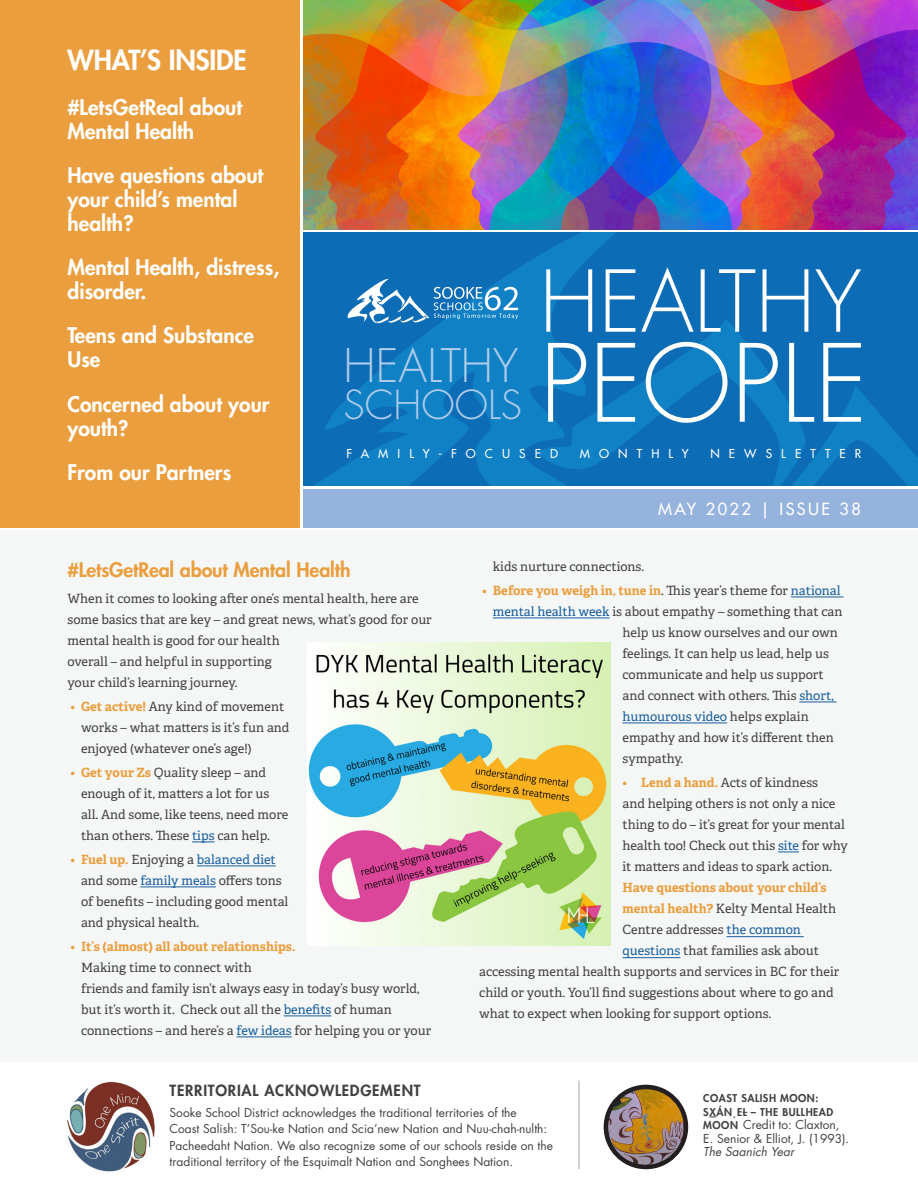
<style>
.page{position:relative;width:918px;height:1188px;background:#fff}
.page>*{position:absolute;margin:0;border:0;box-sizing:border-box;transform-origin:0 0}
.t1{font:300 104.55px "Futura Std";color:#fff}
.t2{font:300 82.8px "Futura Std";color:#fff}
.t3{font:300 45px "Futura Std";color:#afccea}
.t4{font:300 39px "Futura Std";color:#afccea}
.t5{font:800 27px "Futura Std";letter-spacing:-.005em;color:#fff}
.Sidebar_-_Head{font:800 21px/24px "Futura Std";color:#fff}
.Headings{font:800 19.5px "Futura Std";letter-spacing:-.005em;color:#ea9e3d}
.t6{font:500 16.35px "Futura Std";letter-spacing:.15em;color:#fff}
.t7{font:800 15px "Futura Std";letter-spacing:.05em;color:#414141}
.Body{font:12.75px/21px "Adelle";color:#414141}
.Body-2{font:700 12.75px "Adelle";color:#ea9e3d}
.t8{font:12.75px "Adelle";color:#175d9e}
.t9{font:12px/16.5px "Futura Std";color:#414141}
.t10{font:500 12px "Futura Std";letter-spacing:.76em;color:#fff}
.t11{font:italic 12px "Futura Std";color:#414141}
.t12{font:800 10.5px/13.5px "Futura Std";letter-spacing:.05em;color:#414141}
.s1{color:#ea9e3d}
.s2{font-weight:700;color:#ea9e3d}
.s3{color:#175d9e}
.s4{font-weight:400}
.s5{font-weight:400;color:#414141}
.s6{font-weight:400;color:#175d9e}
.s7{color:#414141}
.s8{font-weight:800;font-size:10.5px}
</style>
<div class="page">
<div style="left:303px;top:232px;width:615px;height:254px;background:#0d6cb6"></div>
<svg style="left:314px;top:232px;width:302px;height:254px"></svg>
<svg style="left:535px;top:311px;width:242px;height:175px"></svg>
<svg style="left:725px;top:385px;width:193px;height:101px"></svg>
<img style="left:67px;top:1081px;width:88px;height:91px">
<hr style="left:579px;top:1081px;width:1px;height:88px;background:#a6a6a6">
<div style="left:0;top:0;width:300px;height:528px;background:#ea9e3d"></div>
<svg style="left:348px;top:279px;width:170px;height:45px"></svg>
<div style="left:0;top:531px;width:918px;height:531px;background:#f5f7f7"></div>
<svg style="left:192px;top:841px;width:23px;height:1px"></svg>
<hr style="left:197px;top:865px;width:79px;height:1px;background:#175d9e">
<hr style="left:140px;top:886px;width:76px;height:1px;background:#175d9e">
<hr style="left:284px;top:1015px;width:47px;height:1px;background:#175d9e">
<hr style="left:237px;top:1036px;width:55px;height:1px;background:#175d9e">
<hr style="left:791px;top:597px;width:52px;height:1px;background:#175d9e">
<hr style="left:493px;top:618px;width:117px;height:1px;background:#175d9e">
<hr style="left:799px;top:702px;width:38px;height:1px;background:#175d9e">
<hr style="left:622px;top:723px;width:105px;height:1px;background:#175d9e">
<svg style="left:778px;top:852px;width:21px;height:1px"></svg>
<hr style="left:727px;top:936px;width:77px;height:1px;background:#175d9e">
<hr style="left:622px;top:957px;width:58px;height:1px;background:#175d9e">
<div style="left:303px;top:489px;width:615px;height:39px;background:#95b3dd"></div>
<img style="left:308px;top:642px;width:302px;height:303px">
<img style="left:606px;top:1087px;width:80px;height:80px;border-radius:40px">
<div style="left:604px;top:1085px;width:84px;height:84px;border:4px solid #231f20;border-radius:50%"></div>
<img style="left:303px;top:0;width:615px;height:230px">
<p class="t5" style="left:68px;top:43px;width:181px">WHAT’S INSIDE</p>
<p class="Sidebar_-_Head" style="left:68px;top:95px;width:176px">#LetsGetReal about<br>Mental Health</p>
<p class="Sidebar_-_Head" style="left:68px;top:163px;width:197px">Have questions about your child’s mental health?</p>
<p class="Sidebar_-_Head" style="left:68px;top:255px;width:213px">Mental Health, distress, disorder.</p>
<p class="Sidebar_-_Head" style="left:68px;top:324px;width:188px">Teens and Substance<br>Use</p>
<p class="Sidebar_-_Head" style="left:68px;top:392px;width:204px">Concerned about your youth?</p>
<p class="Sidebar_-_Head" style="left:68px;top:460px;width:165px">From our Partners</p>
<h2 class="t2" style="left:540px;top:251px;width:323px">HEALTHY</h2>
<h1 class="t1" style="left:540px;top:320px;width:330px">PEOPLE</h1>
<p class="t10" style="left:347px;top:446px;width:213px">FAMILY-FOCUSED</p>
<p class="t10" style="left:580px;top:446px;width:110px">MONTHLY</p>
<p class="t10" style="left:710px;top:446px;width:153px">NEWSLETTER</p>
<h3 class="t3" style="left:344px;top:338px;width:176px">HEALTHY</h3>
<h3 class="t4" style="left:344px;top:381px;width:180px">SCHOOLS</h3>
<p class="t6" style="left:658px;top:499px;width:204px">MAY 2022 | ISSUE 38</p>
<p class="Headings" style="left:68px;top:558px;width:285px">#LetsGetReal about Mental Health</p>
<p class="Body" style="left:68px;top:588px;width:366px">When it comes to looking after one’s mental health, here are some basics that are key – and great news, what’s good for our mental health is good for our health<br>overall – and helpful in supporting<br>your child’s learning journey.</p>
<p class="Body" style="left:81px;top:696px;width:210px;text-indent:-10px"><span class="s1">•</span> <span class="s2">Get active!</span> Any kind of movement works – what matters is it’s fun and enjoyed (whatever one’s age!)</p>
<p class="Body" style="left:81px;top:762px;width:209px;text-indent:-10px"><span class="s1">•</span> <span class="s2">Get your Zs</span> Quality sleep – and enough of it, matters a lot for us all. And some, like teens, need more than others. These <span class="s3">tips</span> can help.</p>
<p class="Body" style="left:81px;top:849px;width:209px;text-indent:-10px"><span class="s1">•</span> <span class="s2">Fuel up.</span> Enjoying a <span class="s3">balanced diet </span>and some <span class="s3">family meals</span> offers tons of benefits – including good mental and physical health.</p>
<p class="Body" style="left:81px;top:936px;width:352px;text-indent:-10px"><span class="s1">•</span> <span class="s2">It’s (almost) all about relationships.<br></span>Making time to connect with<br>friends and family isn’t always easy in today’s busy world, but it’s worth it. Check out all the <span class="s3">benefits</span> of human connections – and here’s a <span class="s3">few ideas</span> for helping you or your</p>
<p class="Body" style="left:493px;top:556px;width:153px">kids nurture connections.</p>
<p class="Body-2" style="left:482px;top:582px;width:360px"><span class="s4">•</span> Before you weigh in, tune in<span class="s5">. This year’s theme for</span> <span class="s6">national</span></p>
<p class="Body" style="left:493px;top:601px;width:351px"><span class="s3">mental health week</span> is about empathy – something that can</p>
<p class="Body" style="left:622px;top:622px;width:217px">help us know ourselves and our own</p>
<p class="Body" style="left:622px;top:643px;width:208px">feelings. It can help us lead, help us</p>
<p class="Body" style="left:622px;top:664px;width:203px">communicate and help us support</p>
<p class="Body" style="left:622px;top:685px;width:213px">and connect with others. This <span class="s3">short,</span></p>
<p class="t8" style="left:622px;top:708px;width:188px">humourous video <span class="s7">helps explain</span></p>
<p class="Body" style="left:622px;top:727px;width:213px">empathy and how it’s different then</p>
<p class="Body" style="left:622px;top:748px;width:62px">sympathy.</p>
<p class="Body" style="left:622px;top:772px;width:227px"><span class="s1">•</span> <span class="s2">Lend a hand.</span> Acts of kindness<br>and helping others is not only a nice thing to do – it’s great for your mental health too! Check out this <span class="s3">site</span> for why it matters and ideas to spark action.</p>
<p class="Body-2" style="left:622px;top:880px;width:206px">Have questions about your child’s</p>
<p class="Body" style="left:622px;top:899px;width:215px"><span class="s2">mental health?</span> Kelty Mental Health</p>
<p class="Body" style="left:622px;top:920px;width:180px">Centre addresses <span class="s3">the common</span></p>
<p class="Body" style="left:622px;top:941px;width:198px"><span class="s3">questions</span> that families ask about</p>
<p class="Body" style="left:479px;top:962px;width:362px">accessing mental health supports and services in BC for their</p>
<p class="Body" style="left:479px;top:983px;width:356px">child or youth. You’ll find suggestions about where to go and</p>
<p class="Body" style="left:479px;top:1004px;width:294px">what to expect when looking for support options.</p>
<p class="t7" style="left:170px;top:1081px;width:252px">TERRITORIAL ACKNOWLEDGEMENT</p>
<p class="t9" style="left:170px;top:1104px;width:385px">Sooke School District acknowledges the traditional territories of the<br>Coast Salish: T’Sou-ke Nation and Scia’new Nation and Nuu-chah-nulth:<br>Pacheedaht Nation. We also recognize some of our schools reside on the traditional territory of the Esquimalt Nation and Songhees Nation.</p>
<p class="t12" style="left:703px;top:1092px;width:132px">COAST SALISH MOON:<br>SXÁN¸EL – THE BULLHEAD</p>
<p class="t9" style="left:703px;top:1118px;width:148px;line-height:13.5px"><span class="s8">MOON</span> Credit to: Claxton,<br>E. Senior &amp; Elliot, J. (1993).</p>
<p class="t11" style="left:703px;top:1144px;width:92px">The Saanich Year</p>
</div>
